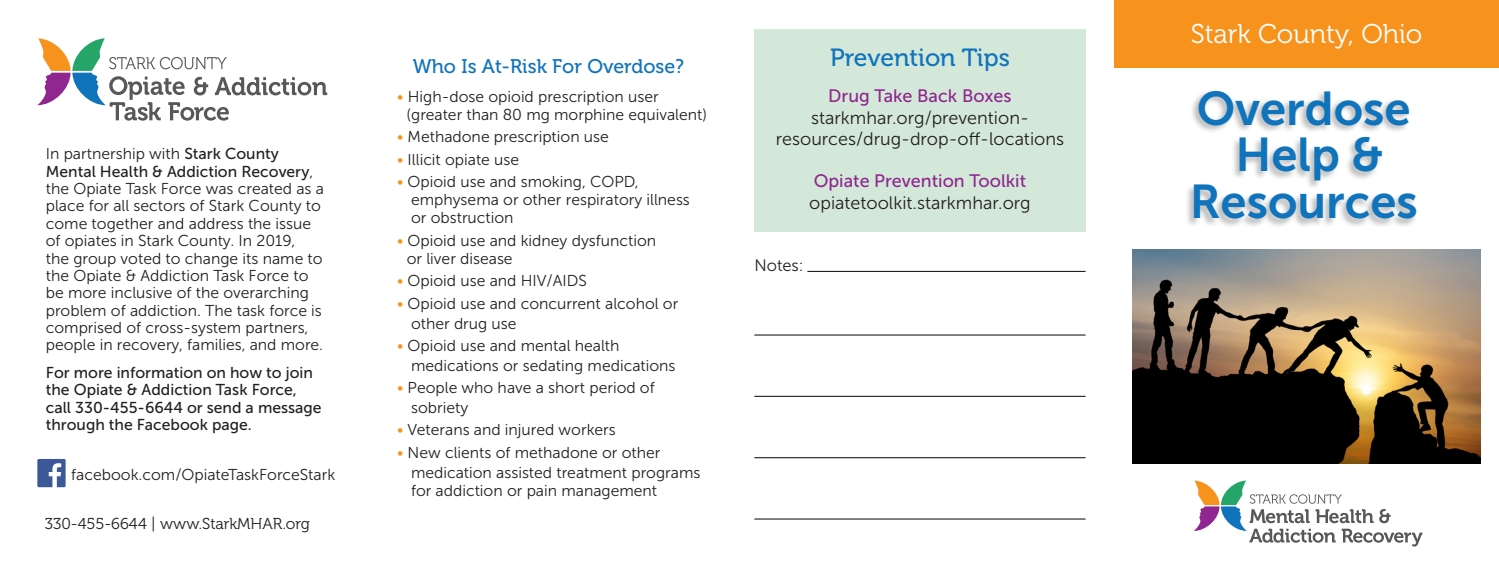
<style>
.page{position:relative;width:1499px;height:567px;background:#fff}
.page>*{position:absolute;margin:0;border:0;box-sizing:border-box;transform-origin:0 0}
.t1{font:47.25px "Museo Sans 700";color:#1074bc}
.t2{font:27px "Museo 300";color:#fff}
.t3{font:24.75px "Museo 500";color:#1074bc}
.t4{font:19.8px "Museo 500";color:#1074bc}
.t5{font:18px/21.6px "Museo Sans 300";color:#231f20;text-align:center}
.t6{font:16.43px "Museo Sans 300";color:#231f20}
.t7{font:15.75px/17.3px "Museo Sans 300";color:#231f20}
.t8{font:15.75px/17.3px "Museo Sans 500";color:#231f20}
.t9{font:15.75px "Museo 300";color:#231f20}
.s1{font-family:"Museo Sans 500"}
.s2{color:#f7931d}
.s3{font-family:"Museo Sans 500";color:#90268f}
</style>
<div class="page">
<div style="left:754px;top:29px;width:331px;height:203px;background:#d3e8d9"></div>
<div style="left:1114px;top:0;width:384px;height:68px;background:#f7931d"></div>
<div style="left:1184px;top:89px;width:234px;height:139px;background:#231f20;opacity:.31"></div>
<img style="left:1132px;top:250px;width:348px;height:213px">
<hr style="left:807px;top:271px;width:278px;height:1px;background:#231f20">
<hr style="left:754px;top:334px;width:331px;height:2px;background:#231f20">
<hr style="left:754px;top:396px;width:331px;height:1px;background:#231f20">
<hr style="left:754px;top:457px;width:331px;height:1px;background:#231f20">
<hr style="left:754px;top:518px;width:331px;height:2px;background:#231f20">
<svg style="left:1194px;top:481px;width:228px;height:66px"></svg>
<svg style="left:37px;top:459px;width:29px;height:28px"></svg>
<svg style="left:37px;top:38px;width:290px;height:83px"></svg>
<p class="t7" style="left:46px;top:145px;width:280px">In partnership with <span class="s1">Stark County Mental Health &amp; Addiction Recovery</span>, the Opiate Task Force was created as a place for all sectors of Stark County to come together and address the issue of opiates in Stark County. In 2019,<br>the group voted to change its name to the Opiate &amp; Addiction Task Force to be more inclusive of the overarching problem of addiction. The task force is comprised of cross-system partners, people in recovery, families, and more.</p>
<p class="t8" style="left:46px;top:364px;width:277px">For more information on how to join the Opiate &amp; Addiction Task Force, call 330-455-6644 or send a message through the Facebook page.</p>
<p class="t7" style="left:71px;top:466px;width:265px">facebook.com/OpiateTaskForceStark</p>
<p class="t9" style="left:45px;top:515px;width:267px">330-455-6644 | www.StarkMHAR.org</p>
<p class="t4" style="left:413px;top:55px;width:273px">Who Is At-Risk For Overdose?</p>
<p class="t7" style="left:397px;top:88px;width:263px"><span class="s2">•</span> High-dose opioid prescription user</p>
<p class="t7" style="left:406px;top:106px;width:302px">(greater than 80 mg morphine equivalent)</p>
<p class="t7" style="left:397px;top:128px;width:213px"><span class="s2">•</span> Methadone prescription use</p>
<p class="t7" style="left:397px;top:151px;width:124px"><span class="s2">•</span> Illicit opiate use</p>
<p class="t7" style="left:397px;top:173px;width:243px"><span class="s2">•</span> Opioid use and smoking, COPD,</p>
<p class="t7" style="left:411px;top:191px;width:280px">emphysema or other respiratory illness</p>
<p class="t7" style="left:411px;top:209px;width:104px">or obstruction</p>
<p class="t7" style="left:397px;top:232px;width:261px"><span class="s2">•</span> Opioid use and kidney dysfunction</p>
<p class="t7" style="left:407px;top:250px;width:107px">or liver disease</p>
<p class="t7" style="left:397px;top:272px;width:191px"><span class="s2">•</span> Opioid use and HIV/AIDS</p>
<p class="t7" style="left:411px;top:294px;width:269px;line-height:19.8px;text-indent:-14px"><span class="s2">•</span> Opioid use and concurrent alcohol or other drug use</p>
<p class="t7" style="left:411px;top:336px;width:266px;line-height:19.8px;text-indent:-14px"><span class="s2">•</span> Opioid use and mental health medications or sedating medications</p>
<p class="t7" style="left:411px;top:378px;width:245px;line-height:19.8px;text-indent:-14px"><span class="s2">•</span> People who have a short period of sobriety</p>
<p class="t7" style="left:397px;top:421px;width:220px"><span class="s2">•</span> Veterans and injured workers</p>
<p class="t7" style="left:411px;top:443px;width:291px;line-height:19.8px;text-indent:-14px"><span class="s2">•</span> New clients of methadone or other medication assisted treatment programs</p>
<p class="t7" style="left:411px;top:482px;width:248px">for addiction or pain management</p>
<p class="t3" style="left:830px;top:44px;width:181px">Prevention Tips</p>
<p class="t5" style="left:776px;top:85px;width:290px"><span class="s3">Drug Take Back Boxes </span>starkmhar.org/prevention&shy;resources/drug-drop-off-locations</p>
<p class="t5" style="left:809px;top:170px;width:223px;text-align:left"><span class="s3">Opiate Prevention Toolkit </span>opiatetoolkit.starkmhar.org</p>
<p class="t6" style="left:754px;top:256px;width:51px">Notes:</p>
<p class="t2" style="left:1190px;top:19px;width:233px">Stark County, Ohio</p>
<p class="t1" style="left:1197px;top:82px;width:215px">Overdose</p>
<p class="t1" style="left:1235px;top:129px;width:150px">Help &amp;</p>
<p class="t1" style="left:1189px;top:176px;width:230px">Resources</p>
</div>
